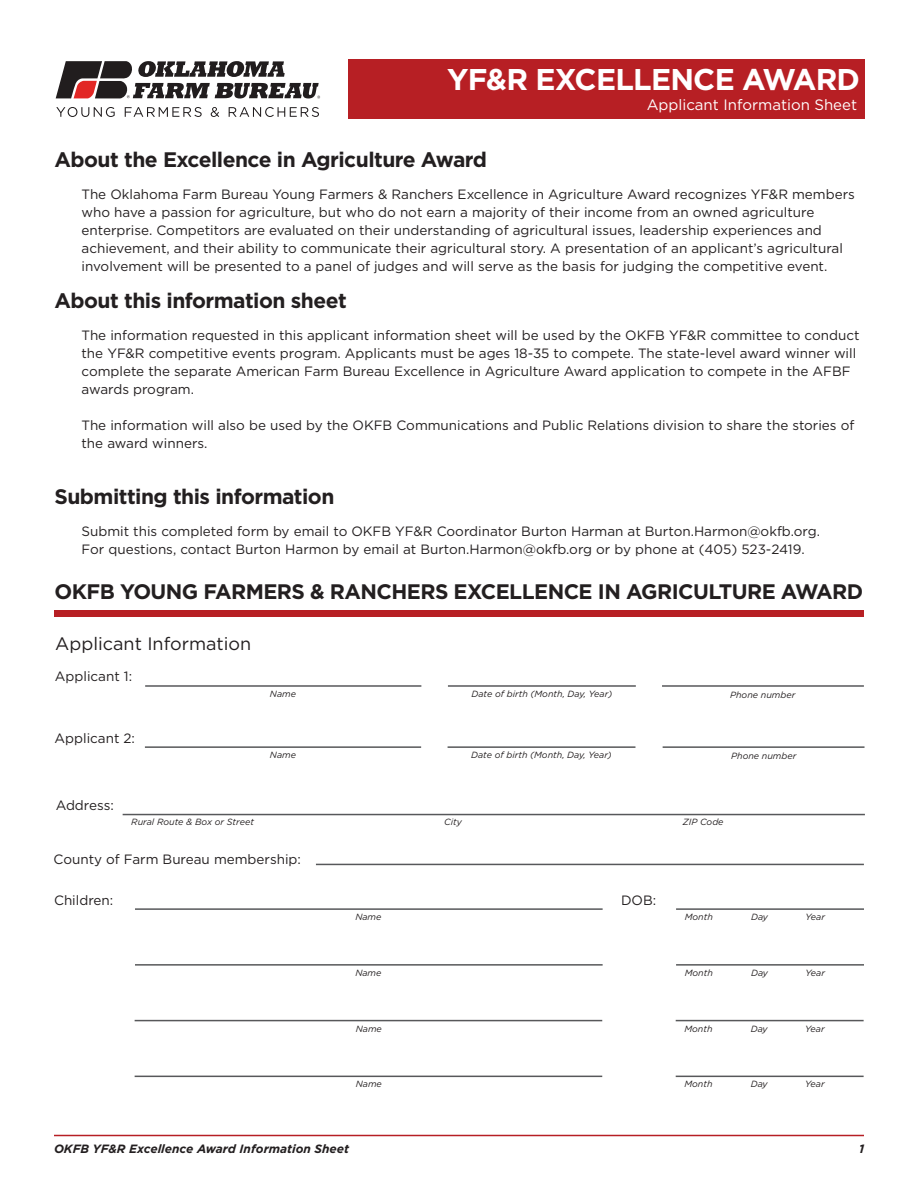
<style>
.page{position:relative;width:918px;height:1188px;background:#fff}
.page>*{position:absolute;margin:0;border:0;box-sizing:border-box;transform-origin:0 0}
.t1{font:700 30px "Gotham";letter-spacing:-.025em;color:#fff}
.t2{font:700 21px "Gotham";letter-spacing:-.025em;color:#231f20}
.t3{font:18px "Gotham";color:#231f20}
.t4{font:15px "Gotham";color:#fff}
.t5{font:13.5px/18px "Gotham";color:#231f20}
.t6{font:italic 700 12px "Gotham";color:#231f20}
.t7{font:italic 9px "Gotham";color:#231f20}
</style>
<div class="page">
<hr style="left:54px;top:1135px;width:810px;height:1px;background:#b71f24">
<div style="left:348px;top:59px;width:517px;height:60px;background:#b71f24"></div>
<div style="left:54px;top:610px;width:810px;height:6px;background:#b71f24"></div>
<hr style="left:123px;top:814px;width:742px;height:1px;background:#57585a">
<hr style="left:316px;top:864px;width:548px;height:1px;background:#57585a">
<hr style="left:145px;top:685px;width:276px;height:2px;background:#57585a">
<hr style="left:448px;top:685px;width:188px;height:2px;background:#57585a">
<hr style="left:662px;top:685px;width:202px;height:2px;background:#57585a">
<hr style="left:145px;top:746px;width:276px;height:2px;background:#57585a">
<hr style="left:448px;top:746px;width:187px;height:2px;background:#57585a">
<hr style="left:663px;top:746px;width:202px;height:2px;background:#57585a">
<hr style="left:135px;top:908px;width:468px;height:2px;background:#57585a">
<hr style="left:676px;top:908px;width:188px;height:2px;background:#57585a">
<hr style="left:135px;top:964px;width:468px;height:2px;background:#57585a">
<hr style="left:676px;top:964px;width:188px;height:2px;background:#57585a">
<hr style="left:135px;top:1020px;width:467px;height:1px;background:#57585a">
<hr style="left:676px;top:1020px;width:188px;height:1px;background:#57585a">
<hr style="left:135px;top:1076px;width:467px;height:1px;background:#57585a">
<hr style="left:676px;top:1076px;width:188px;height:1px;background:#57585a">
<svg style="left:56px;top:61px;width:264px;height:37px"></svg>
<svg style="left:56px;top:107px;width:263px;height:10px"></svg>
<h1 class="t1" style="left:447px;top:60px;width:415px">YF&amp;R EXCELLENCE AWARD</h1>
<p class="t4" style="left:647px;top:95px;width:212px">Applicant Information Sheet</p>
<h2 class="t2" style="left:55px;top:145px;width:434px">About the Excellence in Agriculture Award</h2>
<p class="t5" style="left:82px;top:184px;width:775px">The Oklahoma Farm Bureau Young Farmers &amp; Ranchers Excellence in Agriculture Award recognizes YF&amp;R members who have a passion for agriculture, but who do not earn a majority of their income from an owned agriculture enterprise. Competitors are evaluated on their understanding of agricultural issues, leadership experiences and achievement, and their ability to communicate their agricultural story. A presentation of an applicant’s agricultural involvement will be presented to a panel of judges and will serve as the basis for judging the competitive event.</p>
<h2 class="t2" style="left:55px;top:287px;width:294px">About this information sheet</h2>
<p class="t5" style="left:82px;top:326px;width:780px">The information requested in this applicant information sheet will be used by the OKFB YF&amp;R committee to conduct the YF&amp;R competitive events program. Applicants must be ages 18-35 to compete. The state-level award winner will complete the separate American Farm Bureau Excellence in Agriculture Award application to compete in the AFBF awards program.</p>
<p class="t5" style="left:82px;top:416px;width:774px">The information will also be used by the OKFB Communications and Public Relations division to share the stories of the award winners.</p>
<h2 class="t2" style="left:55px;top:483px;width:281px">Submitting this information</h2>
<p class="t5" style="left:82px;top:522px;width:740px">Submit this completed form by email to OKFB YF&amp;R Coordinator Burton Harman at Burton.Harmon@okfb.org.<br>For questions, contact Burton Harmon by email at Burton.Harmon@okfb.org or by phone at (405) 523-2419.</p>
<h2 class="t2" style="left:55px;top:578px;width:810px">OKFB YOUNG FARMERS &amp; RANCHERS EXCELLENCE IN AGRICULTURE AWARD</h2>
<h3 class="t3" style="left:55px;top:632px;width:197px">Applicant Information</h3>
<p class="t5" style="left:55px;top:667px;width:79px">Applicant 1:</p>
<p class="t5" style="left:55px;top:728px;width:82px">Applicant 2:</p>
<p class="t5" style="left:56px;top:796px;width:60px">Address:</p>
<p class="t7" style="left:270px;top:688px;width:28px">Name</p>
<p class="t7" style="left:472px;top:688px;width:142px">Date of birth (Month, Day, Year)</p>
<p class="t7" style="left:730px;top:689px;width:67px">Phone number</p>
<p class="t7" style="left:270px;top:749px;width:28px">Name</p>
<p class="t7" style="left:471px;top:749px;width:142px">Date of birth (Month, Day, Year)</p>
<p class="t7" style="left:731px;top:750px;width:67px">Phone number</p>
<p class="t7" style="left:131px;top:817px;width:124px">Rural Route &amp; Box or Street</p>
<p class="t7" style="left:444px;top:817px;width:19px">City</p>
<p class="t7" style="left:683px;top:817px;width:42px">ZIP Code</p>
<p class="t5" style="left:54px;top:850px;width:249px">County of Farm Bureau membership:</p>
<p class="t5" style="left:54px;top:890px;width:61px">Children:</p>
<p class="t5" style="left:621px;top:891px;width:37px">DOB:</p>
<p class="t7" style="left:355px;top:911px;width:28px">Name</p>
<p class="t7" style="left:685px;top:911px;width:30px">Month</p>
<p class="t7" style="left:751px;top:911px;width:19px">Day</p>
<p class="t7" style="left:806px;top:911px;width:21px">Year</p>
<p class="t7" style="left:355px;top:967px;width:28px">Name</p>
<p class="t7" style="left:685px;top:967px;width:30px">Month</p>
<p class="t7" style="left:751px;top:967px;width:19px">Day</p>
<p class="t7" style="left:806px;top:967px;width:21px">Year</p>
<p class="t7" style="left:356px;top:1023px;width:28px">Name</p>
<p class="t7" style="left:684px;top:1023px;width:30px">Month</p>
<p class="t7" style="left:751px;top:1023px;width:19px">Day</p>
<p class="t7" style="left:805px;top:1023px;width:21px">Year</p>
<p class="t7" style="left:356px;top:1078px;width:28px">Name</p>
<p class="t7" style="left:684px;top:1078px;width:30px">Month</p>
<p class="t7" style="left:751px;top:1078px;width:19px">Day</p>
<p class="t7" style="left:805px;top:1078px;width:21px">Year</p>
<p class="t6" style="left:54px;top:1140px;width:297px">OKFB YF&amp;R Excellence Award Information Sheet</p>
<p class="t6" style="left:859px;top:1140px;width:7px">1</p>
</div>
